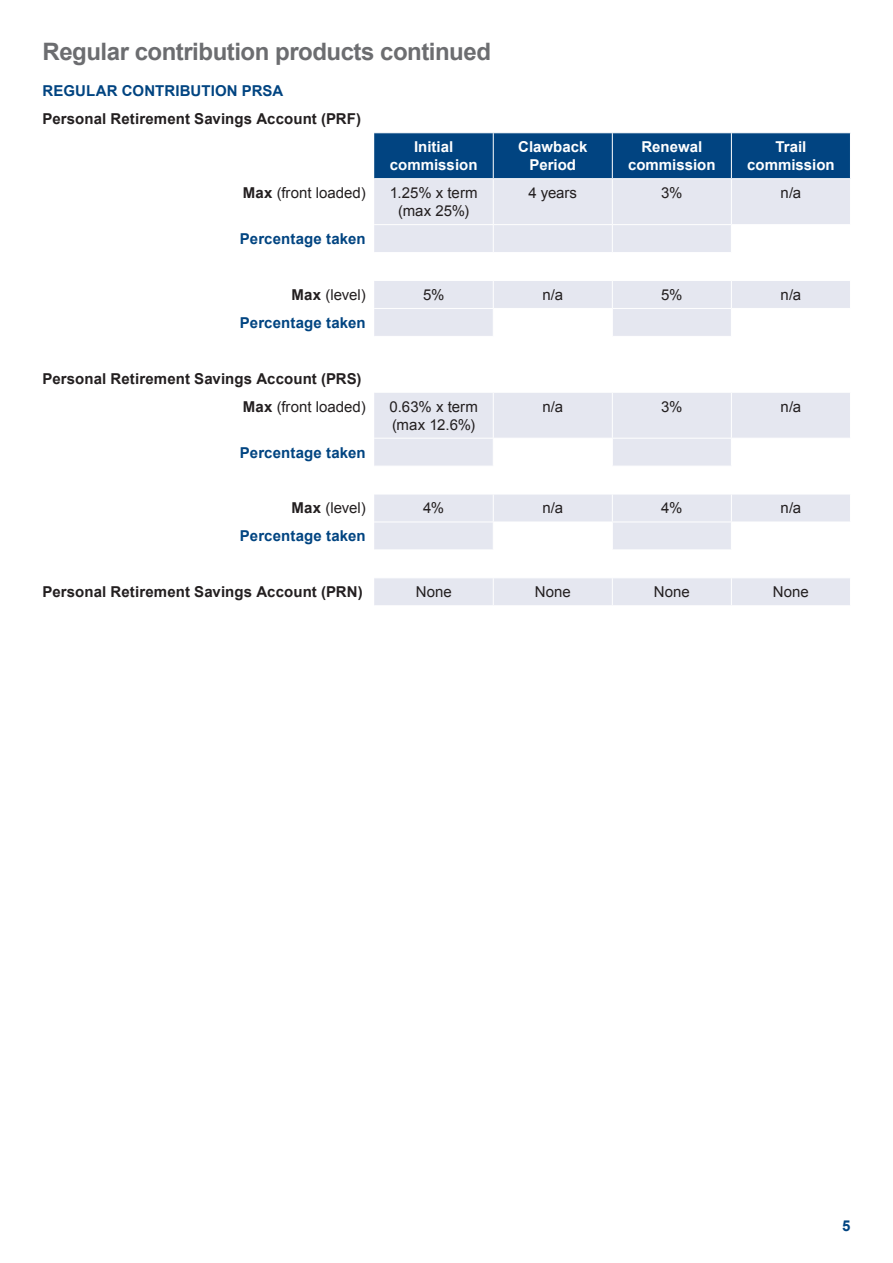
<style>
.page{position:relative;width:893px;height:1263px;background:#fff}
.page>*{position:absolute;margin:0;border:0;box-sizing:border-box;transform-origin:0 0}
.Level_1_VI_Subheader{font:700 24px "Arial";letter-spacing:-.02em;color:#6c6d70}
.Table_Text_8_5_10_5{font:15px/18px "Arial";letter-spacing:.005em;color:#231f20;text-align:center}
.Table_Text_8_5_10_5-2{font:700 15px "Arial";letter-spacing:.005em;color:#231f20}
.Table_Text_8_5_10_5-3{font:700 15px "Arial";letter-spacing:.005em;color:#014481}
.Table_Header_8_5_10{font:700 15px/18px "Arial";color:#fff;text-align:center}
.s1{font-weight:700}
</style>
<div class="page">
<svg style="left:374px;top:179px;width:476px;height:426px;fill:#e5e7f0"></svg>
<div style="left:374px;top:133px;width:476px;height:45px;background:#014481"></div>
<hr style="left:493px;top:179px;width:1px;height:45px;background:#fff">
<hr style="left:612px;top:179px;width:1px;height:45px;background:#fff">
<hr style="left:731px;top:179px;width:1px;height:45px;background:#fff">
<hr style="left:374px;top:224px;width:119px;height:1px;background:#fff">
<hr style="left:493px;top:224px;width:119px;height:1px;background:#fff">
<hr style="left:612px;top:224px;width:119px;height:1px;background:#fff">
<hr style="left:731px;top:224px;width:120px;height:1px;background:#fff">
<hr style="left:374px;top:252px;width:119px;height:1px;background:#fff">
<hr style="left:493px;top:252px;width:119px;height:1px;background:#fff">
<hr style="left:612px;top:252px;width:119px;height:1px;background:#fff">
<hr style="left:731px;top:252px;width:120px;height:1px;background:#fff">
<hr style="left:374px;top:280px;width:119px;height:1px;background:#fff">
<hr style="left:493px;top:280px;width:119px;height:1px;background:#fff">
<hr style="left:612px;top:280px;width:119px;height:1px;background:#fff">
<hr style="left:731px;top:280px;width:120px;height:1px;background:#fff">
<hr style="left:374px;top:308px;width:119px;height:1px;background:#fff">
<hr style="left:493px;top:308px;width:119px;height:1px;background:#fff">
<hr style="left:612px;top:308px;width:119px;height:1px;background:#fff">
<hr style="left:731px;top:308px;width:120px;height:1px;background:#fff">
<hr style="left:374px;top:336px;width:119px;height:1px;background:#fff">
<hr style="left:493px;top:336px;width:119px;height:1px;background:#fff">
<hr style="left:612px;top:336px;width:119px;height:1px;background:#fff">
<hr style="left:731px;top:336px;width:120px;height:1px;background:#fff">
<hr style="left:374px;top:364px;width:119px;height:1px;background:#fff">
<hr style="left:493px;top:364px;width:119px;height:1px;background:#fff">
<svg style="left:493px;top:225px;width:1px;height:167px"></svg>
<hr style="left:612px;top:364px;width:119px;height:1px;background:#fff">
<svg style="left:612px;top:225px;width:1px;height:167px"></svg>
<hr style="left:731px;top:364px;width:120px;height:1px;background:#fff">
<svg style="left:731px;top:225px;width:1px;height:167px"></svg>
<hr style="left:374px;top:392px;width:119px;height:1px;background:#fff">
<hr style="left:493px;top:392px;width:119px;height:1px;background:#fff">
<hr style="left:493px;top:393px;width:1px;height:45px;background:#fff">
<hr style="left:612px;top:392px;width:119px;height:1px;background:#fff">
<hr style="left:612px;top:393px;width:1px;height:45px;background:#fff">
<hr style="left:731px;top:392px;width:120px;height:1px;background:#fff">
<hr style="left:731px;top:393px;width:1px;height:45px;background:#fff">
<hr style="left:374px;top:438px;width:119px;height:1px;background:#fff">
<hr style="left:493px;top:438px;width:119px;height:1px;background:#fff">
<hr style="left:612px;top:438px;width:119px;height:1px;background:#fff">
<hr style="left:731px;top:438px;width:120px;height:1px;background:#fff">
<hr style="left:374px;top:466px;width:119px;height:1px;background:#fff">
<hr style="left:493px;top:466px;width:119px;height:1px;background:#fff">
<hr style="left:612px;top:466px;width:119px;height:1px;background:#fff">
<hr style="left:731px;top:466px;width:120px;height:1px;background:#fff">
<hr style="left:374px;top:494px;width:119px;height:1px;background:#fff">
<hr style="left:493px;top:494px;width:119px;height:1px;background:#fff">
<hr style="left:612px;top:494px;width:119px;height:1px;background:#fff">
<hr style="left:731px;top:494px;width:120px;height:1px;background:#fff">
<hr style="left:374px;top:522px;width:119px;height:1px;background:#fff">
<hr style="left:493px;top:522px;width:119px;height:1px;background:#fff">
<hr style="left:612px;top:522px;width:119px;height:1px;background:#fff">
<hr style="left:731px;top:522px;width:120px;height:1px;background:#fff">
<hr style="left:374px;top:549px;width:119px;height:1px;background:#fff">
<hr style="left:493px;top:549px;width:119px;height:1px;background:#fff">
<hr style="left:612px;top:549px;width:119px;height:1px;background:#fff">
<hr style="left:731px;top:549px;width:120px;height:1px;background:#fff">
<hr style="left:374px;top:577px;width:119px;height:1px;background:#fff">
<hr style="left:493px;top:577px;width:119px;height:1px;background:#fff">
<hr style="left:612px;top:577px;width:119px;height:1px;background:#fff">
<hr style="left:731px;top:577px;width:120px;height:1px;background:#fff">
<svg style="left:493px;top:439px;width:1px;height:166px"></svg>
<svg style="left:612px;top:439px;width:1px;height:166px"></svg>
<svg style="left:731px;top:439px;width:1px;height:166px"></svg>
<hr style="left:493px;top:133px;width:1px;height:45px;background:#fff">
<hr style="left:612px;top:133px;width:1px;height:45px;background:#fff">
<hr style="left:731px;top:133px;width:1px;height:45px;background:#fff">
<p class="Level_1_VI_Subheader" style="left:43px;top:36px;width:450px">Regular contribution products continued</p>
<p class="Table_Text_8_5_10_5-3" style="left:43px;top:81px;width:242px">REGULAR CONTRIBUTION PRSA</p>
<p class="Table_Text_8_5_10_5-2" style="left:43px;top:109px;width:320px">Personal Retirement Savings Account (PRF)</p>
<p class="Table_Header_8_5_10" style="left:390px;top:138px;width:89px">Initial commission</p>
<p class="Table_Header_8_5_10" style="left:518px;top:138px;width:71px">Clawback<br>Period</p>
<p class="Table_Header_8_5_10" style="left:628px;top:138px;width:89px">Renewal commission</p>
<p class="Table_Header_8_5_10" style="left:747px;top:138px;width:89px">Trail commission</p>
<p class="Table_Text_8_5_10_5" style="left:243px;top:184px;width:124px"><span class="s1">Max</span> (front loaded)</p>
<p class="Table_Text_8_5_10_5" style="left:390px;top:184px;width:90px">1.25% x term (max 25%)</p>
<p class="Table_Text_8_5_10_5" style="left:529px;top:184px;width:50px">4 years</p>
<p class="Table_Text_8_5_10_5" style="left:661px;top:184px;width:23px">3%</p>
<p class="Table_Text_8_5_10_5" style="left:781px;top:184px;width:22px">n/a</p>
<p class="Table_Text_8_5_10_5-3" style="left:240px;top:229px;width:127px">Percentage taken</p>
<p class="Table_Text_8_5_10_5" style="left:291px;top:286px;width:76px"><span class="s1">Max</span> (level)</p>
<p class="Table_Text_8_5_10_5" style="left:423px;top:286px;width:23px">5%</p>
<p class="Table_Text_8_5_10_5" style="left:543px;top:286px;width:22px">n/a</p>
<p class="Table_Text_8_5_10_5" style="left:661px;top:286px;width:23px">5%</p>
<p class="Table_Text_8_5_10_5" style="left:781px;top:286px;width:22px">n/a</p>
<p class="Table_Text_8_5_10_5-3" style="left:240px;top:313px;width:127px">Percentage taken</p>
<p class="Table_Text_8_5_10_5-2" style="left:43px;top:368px;width:320px">Personal Retirement Savings Account (PRS)</p>
<p class="Table_Text_8_5_10_5" style="left:243px;top:398px;width:124px"><span class="s1">Max</span> (front loaded)</p>
<p class="Table_Text_8_5_10_5" style="left:389px;top:398px;width:90px;text-align:left">0.63% x term (max 12.6%)</p>
<p class="Table_Text_8_5_10_5" style="left:543px;top:398px;width:22px">n/a</p>
<p class="Table_Text_8_5_10_5" style="left:661px;top:398px;width:23px">3%</p>
<p class="Table_Text_8_5_10_5" style="left:781px;top:398px;width:22px">n/a</p>
<p class="Table_Text_8_5_10_5-3" style="left:240px;top:442px;width:127px">Percentage taken</p>
<p class="Table_Text_8_5_10_5" style="left:291px;top:499px;width:76px"><span class="s1">Max</span> (level)</p>
<p class="Table_Text_8_5_10_5" style="left:423px;top:499px;width:23px">4%</p>
<p class="Table_Text_8_5_10_5" style="left:543px;top:499px;width:22px">n/a</p>
<p class="Table_Text_8_5_10_5" style="left:661px;top:499px;width:23px">4%</p>
<p class="Table_Text_8_5_10_5" style="left:781px;top:499px;width:22px">n/a</p>
<p class="Table_Text_8_5_10_5-3" style="left:240px;top:526px;width:127px">Percentage taken</p>
<p class="Table_Text_8_5_10_5-2" style="left:43px;top:582px;width:322px">Personal Retirement Savings Account (PRN)</p>
<p class="Table_Text_8_5_10_5" style="left:416px;top:583px;width:38px">None</p>
<p class="Table_Text_8_5_10_5" style="left:535px;top:583px;width:38px">None</p>
<p class="Table_Text_8_5_10_5" style="left:654px;top:583px;width:38px">None</p>
<p class="Table_Text_8_5_10_5" style="left:773px;top:583px;width:38px">None</p>
<p class="Table_Text_8_5_10_5-3" style="left:842px;top:1216px;width:10px">5</p>
</div>
